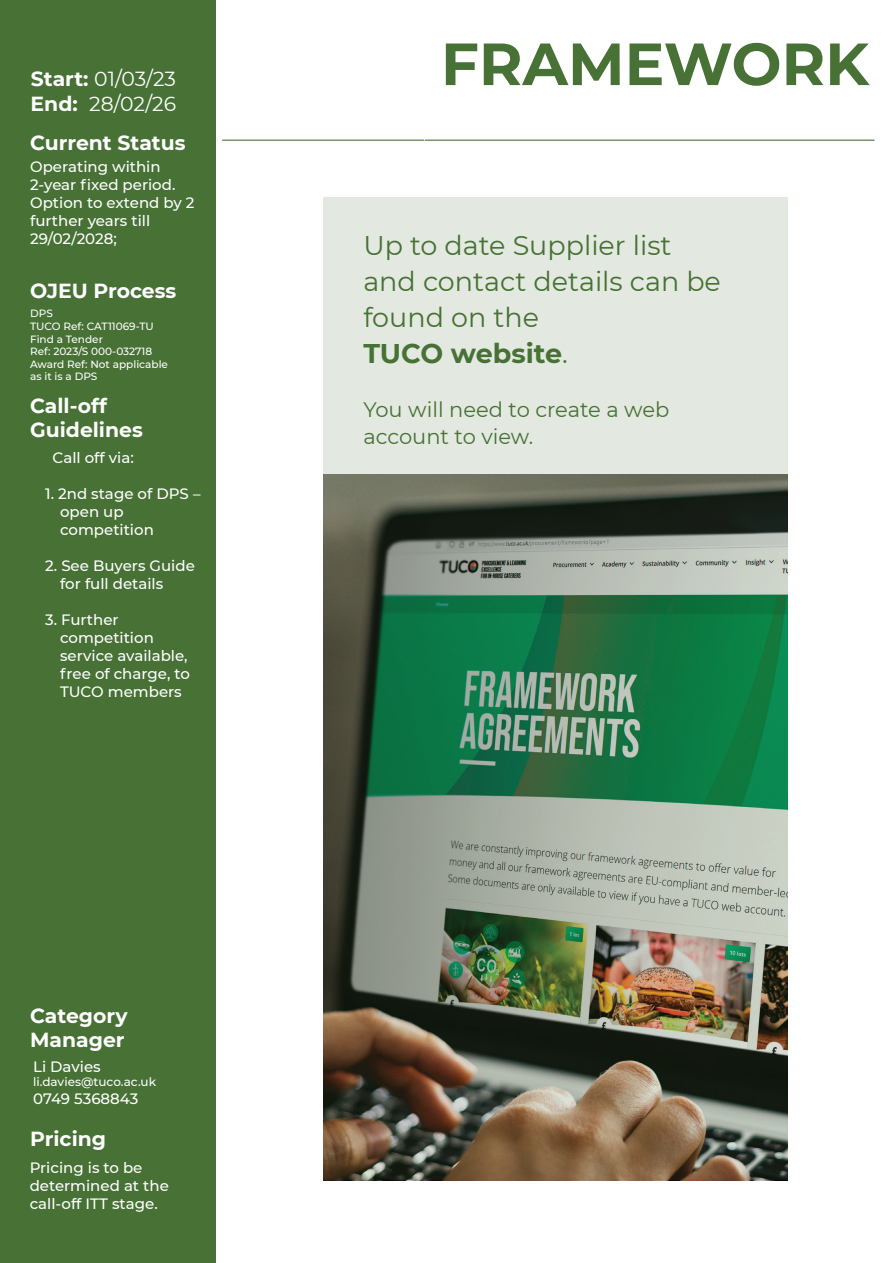
<style>
.page{position:relative;width:893px;height:1263px;background:#fff}
.page>*{position:absolute;margin:0;border:0;box-sizing:border-box;transform-origin:0 0}
.t1{font:700 59.4px "Montserrat";color:#477135}
.t2{font:27px/36px "Montserrat";color:#477135}
.t3{font:21px/27px "Montserrat";color:#477135}
.t4{font:700 20.4px/24.5px "Montserrat";color:#fff}
.t5{font:20.4px/24.5px "Montserrat";color:#fff}
.t6{font:500 15px/18px "Montserrat";color:#fff}
.t7{font:500 12px "Montserrat";color:#fff}
.t8{font:500 10.5px/12.6px "Montserrat";color:#fff}
.s1{font-weight:700}
</style>
<div class="page">
<hr style="left:222px;top:140px;width:202px;height:1px;background:#477135">
<hr style="left:425px;top:140px;width:449px;height:1px;background:#477135">
<div style="left:0;top:0;width:215px;height:1263px;background:#477135"></div>
<img style="left:323px;top:198px;width:464px;height:982px">
<h3 class="t5" style="left:31px;top:66px;width:147px"><span class="s1">Start:</span> 01/03/23<br><span class="s1">End:</span> 28/02/26</h3>
<h3 class="t4" style="left:30px;top:130px;width:157px">Current Status</h3>
<p class="t6" style="left:30px;top:158px;width:166px">Operating within<br>2-year fixed period.<br>Option to extend by 2 further years till<br>29/02/2028;</p>
<h3 class="t4" style="left:30px;top:278px;width:148px">OJEU Process</h3>
<p class="t8" style="left:30px;top:307px;width:139px">DPS<br>TUCO Ref: CAT11069-TU<br>Find a Tender<br>Ref: 2023/S 000-032718<br>Award Ref: Not applicable as it is a DPS</p>
<h3 class="t4" style="left:30px;top:392px;width:114px">Call-off<br>Guidelines</h3>
<p class="t6" style="left:53px;top:448px;width:83px">Call off via:</p>
<p class="t6" style="left:60px;top:484px;width:142px;text-indent:-15px">1. 2nd stage of DPS – open up competition</p>
<p class="t6" style="left:60px;top:556px;width:136px;text-indent:-15px">2. See Buyers Guide for full details</p>
<p class="t6" style="left:60px;top:610px;width:131px;text-indent:-15px">3. Further competition service available, free of charge, to<br>TUCO members</p>
<h3 class="t4" style="left:30px;top:1002px;width:99px">Category<br>Manager</h3>
<p class="t6" style="left:33px;top:1057px;width:69px">Li Davies</p>
<p class="t7" style="left:33px;top:1073px;width:124px">li.davies@tuco.ac.uk</p>
<p class="t6" style="left:33px;top:1089px;width:107px">0749 5368843</p>
<h3 class="t4" style="left:30px;top:1126px;width:78px">Pricing</h3>
<p class="t6" style="left:30px;top:1158px;width:141px">Pricing is to be determined at the call-off ITT stage.</p>
<h1 class="t1" style="left:441px;top:21px;width:430px">FRAMEWORK</h1>
<h2 class="t2" style="left:363px;top:227px;width:359px">Up to date Supplier list and contact details can be found on the<br><span class="s1">TUCO website</span>.</h2>
<h3 class="t3" style="left:363px;top:396px;width:307px">You will need to create a web account to view.</h3>
</div>
